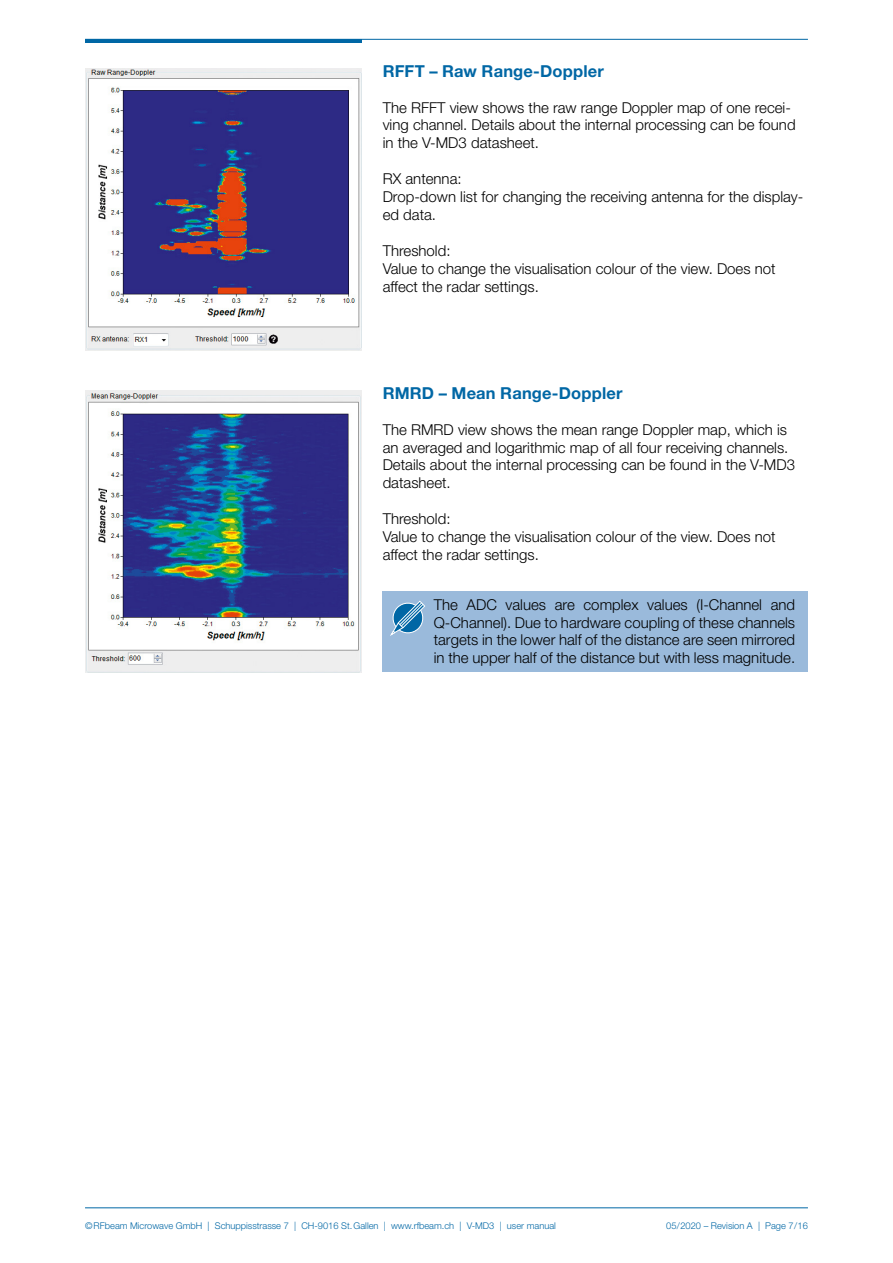
<style>
.page{position:relative;width:893px;height:1263px;background:#fff}
.page>*{position:absolute;margin:0;border:0;box-sizing:border-box;transform-origin:0 0}
.t1{font:700 16.5px "Helvetica Neue LT Std";letter-spacing:.01em;color:#0067a5}
.t2{font:300 15px/17.9px "Helvetica Neue LT Std";color:#000}
.t3{font:300 9.3px "Helvetica Neue LT Std";color:#0067a5}
</style>
<div class="page">
<hr style="left:85px;top:1207px;width:723px;height:1px;background:#0067a5">
<hr style="left:85px;top:39px;width:723px;height:1px;background:#0067a5">
<hr style="left:85px;top:39px;width:276px;height:4px;background:#0067a5">
<img style="left:85px;top:68px;width:276px;height:282px">
<img style="left:85px;top:390px;width:276px;height:282px">
<div style="left:383px;top:591px;width:425px;height:81px;background:#9abadb"></div>
<svg style="left:390px;top:600px;width:35px;height:36px"></svg>
<p class="t1" style="left:383px;top:61px;width:223px">RFFT – Raw Range-Doppler</p>
<p class="t2" style="left:383px;top:98px;width:414px">The RFFT view shows the raw range Doppler map of one recei&shy;ving channel. Details about the internal processing can be found in the V-MD3 datasheet.</p>
<p class="t2" style="left:383px;top:170px;width:422px">RX antenna:<br>Drop-down list for changing the receiving antenna for the display&shy;ed data.</p>
<p class="t2" style="left:383px;top:241px;width:394px">Threshold:<br>Value to change the visualisation colour of the view. Does not affect the radar settings.</p>
<p class="t1" style="left:383px;top:383px;width:241px">RMRD – Mean Range-Doppler</p>
<p class="t2" style="left:383px;top:420px;width:414px">The RMRD view shows the mean range Doppler map, which is an averaged and logarithmic map of all four receiving channels.<br>Details about the internal processing can be found in the V-MD3 datasheet.</p>
<p class="t2" style="left:383px;top:510px;width:394px">Threshold:<br>Value to change the visualisation colour of the view. Does not affect the radar settings.</p>
<p class="t2" style="left:434px;top:595px;width:363px;text-align:justify">The ADC values are complex values (I-Channel and Q-Channel). Due to hardware coupling of these channels targets in the lower half of the distance are seen mirrored in the upper half of the distance but with less magnitude.</p>
<p class="t3" style="left:85px;top:1220px;width:472px">©RFbeam Microwave GmbH | Schuppisstrasse 7 | CH-9016 St.Gallen | www.rfbeam.ch | V-MD3 | user manual</p>
<p class="t3" style="left:666px;top:1220px;width:143px">05/2020 – Revision A | Page 7/16</p>
</div>
